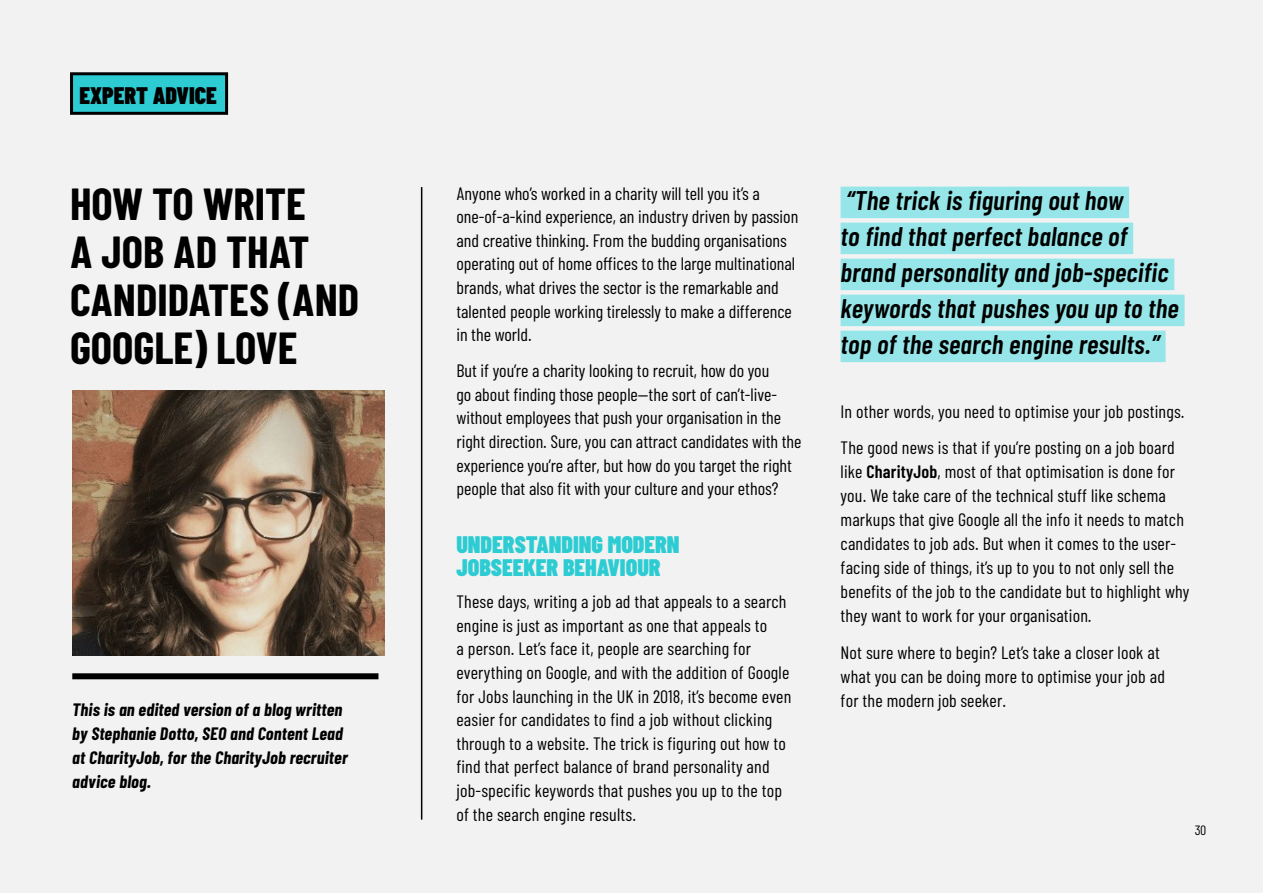
<style>
.page{position:relative;width:1263px;height:893px;background:#f2f2f2}
.page>*{position:absolute;margin:0;border:0;box-sizing:border-box;transform-origin:0 0}
.t1{font:700 45px/48px "Barlow Condensed";color:#000}
.t2{font:italic 600 27px/36px "Barlow Condensed";letter-spacing:.01em;color:#000}
.t3{font:900 24px/23.5px "Barlow Condensed";color:#2dccd3}
.t4{font:900 24px "Barlow Condensed";color:#000}
.t5{font:18px/23.5px "Barlow Condensed";letter-spacing:.01em;color:#000}
.t6{font:italic 700 18px/24px "Barlow Condensed";letter-spacing:.01em;color:#000}
.t7{font:13.5px "Barlow Condensed";color:#000}
.s1{font-weight:600}
</style>
<div class="page">
<div style="left:72px;top:74px;width:155px;height:39px;background:#2dccd3"></div>
<div style="left:70px;top:72px;width:158px;height:43px;border:3px solid #000"></div>
<div style="left:72px;top:673px;width:306px;height:6px;background:#000"></div>
<img style="left:72px;top:390px;width:313px;height:266px">
<div style="left:840px;top:187px;width:289px;height:31px;background:#96e6e9"></div>
<div style="left:840px;top:223px;width:293px;height:31px;background:#96e6e9"></div>
<div style="left:840px;top:259px;width:334px;height:31px;background:#96e6e9"></div>
<div style="left:840px;top:295px;width:344px;height:31px;background:#96e6e9"></div>
<div style="left:840px;top:331px;width:325px;height:31px;background:#96e6e9"></div>
<hr style="left:421px;top:187px;width:1px;height:633px;background:#000">
<h3 class="t4" style="left:79px;top:80px;width:139px">EXPERT ADVICE</h3>
<p class="t5" style="left:456px;top:181px;width:343px">Anyone who’s worked in a charity will tell you it’s a one-of-a-kind experience, an industry driven by passion and creative thinking. From the budding organisations operating out of home offices to the large multinational brands, what drives the sector is the remarkable and talented people working tirelessly to make a difference in the world.</p>
<p class="t5" style="left:456px;top:359px;width:347px">But if you’re a charity looking to recruit, how do you<br>go about finding those people—the sort of can’t-live&shy;without employees that push your organisation in the right direction. Sure, you can attract candidates with the experience you’re after, but how do you target the right people that also fit with your culture and your ethos?</p>
<h3 class="t3" style="left:456px;top:532px;width:225px">UNDERSTANDING MODERN<br>JOBSEEKER BEHAVIOUR</h3>
<p class="t5" style="left:456px;top:590px;width:336px">These days, writing a job ad that appeals to a search engine is just as important as one that appeals to<br>a person. Let’s face it, people are searching for everything on Google, and with the addition of Google for Jobs launching in the UK in 2018, it’s become even easier for candidates to find a job without clicking through to a website. The trick is figuring out how to find that perfect balance of brand personality and job-specific keywords that pushes you up to the top of the search engine results.</p>
<h1 class="t1" style="left:70px;top:178px;width:291px">HOW TO WRITE<br>A JOB AD THAT<br>CANDIDATES (AND<br>GOOGLE) LOVE</h1>
<h2 class="t2" style="left:840px;top:182px;width:340px">“The trick is figuring out how<br>to find that perfect balance of brand personality and job-specific keywords that pushes you up to the top of the search engine results.”</h2>
<p class="t5" style="left:840px;top:392px;width:346px;line-height:36.8px">In other words, you need to optimise your job postings.<br>The good news is that if you’re posting on a job board</p>
<p class="t5" style="left:840px;top:459px;width:350px;line-height:24px">like <span class="s1">CharityJob</span>, most of that optimisation is done for you. We take care of the technical stuff like schema markups that give Google all the info it needs to match candidates to job ads. But when it comes to the user&shy;facing side of things, it’s up to you to not only sell the benefits of the job to the candidate but to highlight why they want to work for your organisation.</p>
<p class="t5" style="left:840px;top:640px;width:326px;line-height:24px">Not sure where to begin? Let’s take a closer look at what you can be doing more to optimise your job ad for the modern job seeker.</p>
<p class="t6" style="left:72px;top:697px;width:277px">This is an edited version of a blog written by Stephanie Dotto, SEO and Content Lead at CharityJob, for the CharityJob recruiter advice blog.</p>
<p class="t7" style="left:1195px;top:822px;width:13px">30</p>
</div>
